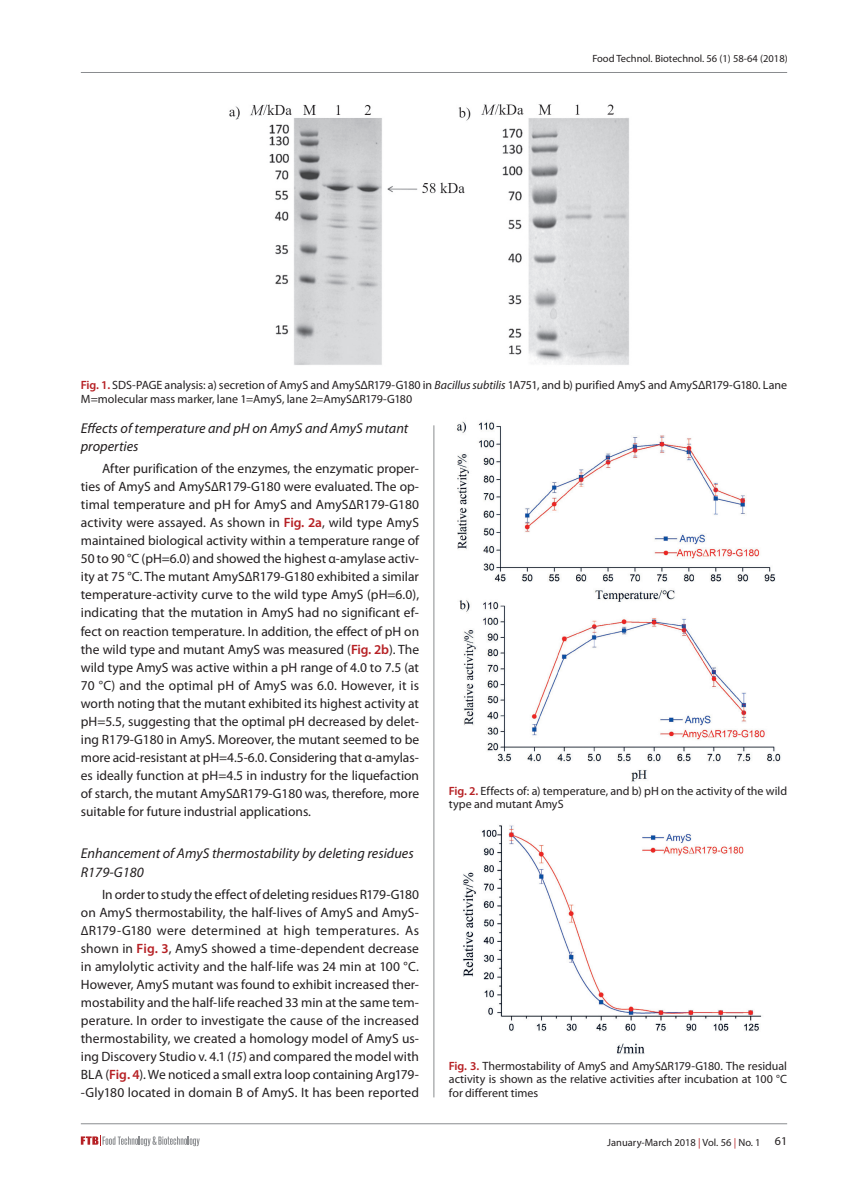
<style>
.page{position:relative;width:851px;height:1191px;background:#fff}
.page>*{position:absolute;margin:0;border:0;box-sizing:border-box;transform-origin:0 0}
.Podnaslov_2{font:italic 14.25px/18px "Myriad Pro";color:#231f20}
.paragraf_TXT{font:13.5px/18px "Myriad Pro";color:#231f20;text-align:justify}
.Slike_i_Tablice{font:12px/13.5px "Myriad Pro";letter-spacing:-.005em;color:#231f20}
.t1{font:10.5px "Myriad Pro";color:#231f20}
.s1{font-weight:600;color:#b62024}
.s2{font-style:italic}
.s3{color:#b62024}
.s4{font-size:12px}
</style>
<div class="page">
<hr style="left:81px;top:72px;width:706px;height:1px;background:#8a8c8f">
<hr style="left:81px;top:1123px;width:706px;height:1px;background:#8a8c8f">
<svg style="left:81px;top:1135px;width:119px;height:11px"></svg>
<hr style="left:433px;top:425px;width:1px;height:672px;background:#8a8c8f">
<img style="left:229px;top:104px;width:400px;height:261px">
<img style="left:457px;top:421px;width:324px;height:361px">
<img style="left:463px;top:825px;width:299px;height:229px">
<p class="t1" style="left:592px;top:53px;width:197px">Food Technol. Biotechnol. 56 (1) 58-64 (2018)</p>
<p class="Slike_i_Tablice" style="left:81px;top:379px;width:707px"><span class="s1">Fig. 1.</span> SDS-PAGE analysis: a) secretion of AmyS and AmySΔR179-G180 in <span class="s2">Bacillus subtilis</span> 1A751, and b) purified AmyS and AmySΔR179-G180. Lane<br>M=molecular mass marker, lane 1=AmyS, lane 2=AmySΔR179-G180</p>
<p class="Podnaslov_2" style="left:81px;top:419px;width:329px">Effects of temperature and pH on AmyS and AmyS mutant properties</p>
<p class="paragraf_TXT" style="left:81px;top:460px;width:340px;text-indent:21px">After purification of the enzymes, the enzymatic proper&shy;ties of AmyS and AmyS∆R179-G180 were evaluated. The op&shy;timal temperature and pH for AmyS and AmyS∆R179-G180 activity were assayed. As shown in <span class="s1">Fig. 2a</span>, wild type AmyS maintained biological activity within a temperature range of 50 to 90 °C (pH=6.0) and showed the highest α-amylase activ&shy;ity at 75 °C. The mutant AmyS∆R179-G180 exhibited a similar temperature-activity curve to the wild type AmyS (pH=6.0), indicating that the mutation in AmyS had no significant ef&shy;fect on reaction temperature. In addition, the effect of pH on the wild type and mutant AmyS was measured (<span class="s1">Fig. 2b</span>). The wild type AmyS was active within a pH range of 4.0 to 7.5 (at 70 °C) and the optimal pH of AmyS was 6.0. However, it is worth noting that the mutant exhibited its highest activity at pH=5.5, suggesting that the optimal pH decreased by delet&shy;ing R179-G180 in AmyS. Moreover, the mutant seemed to be more acid-resistant at pH=4.5-6.0. Considering that α-amylas&shy;es ideally function at pH=4.5 in industry for the liquefaction of starch, the mutant AmyS∆R179-G180 was, therefore, more suitable for future industrial applications.</p>
<p class="Podnaslov_2" style="left:81px;top:845px;width:334px">Enhancement of AmyS thermostability by deleting residues<br>R179-G180</p>
<p class="paragraf_TXT" style="left:81px;top:885px;width:340px;text-indent:21px">In order to study the effect of deleting residues R179-G180 on AmyS thermostability, the half-lives of AmyS and AmyS-∆R179-G180 were determined at high temperatures. As shown in <span class="s1">Fig. 3</span>, AmyS showed a time-dependent decrease in amylolytic activity and the half-life was 24 min at 100 °C.<br>However, AmyS mutant was found to exhibit increased ther&shy;mostability and the half-life reached 33 min at the same tem&shy;perature. In order to investigate the cause of the increased thermostability, we created a homology model of AmyS us&shy;ing Discovery Studio v. 4.1 (<span class="s2">15</span>) and compared the model with BLA (<span class="s1">Fig. 4</span>). We noticed a small extra loop containing Arg179- -Gly180 located in domain B of AmyS. It has been reported</p>
<p class="Slike_i_Tablice" style="left:449px;top:784px;width:339px"><span class="s1">Fig. 2.</span> Effects of: a) temperature, and b) pH on the activity of the wild type and mutant AmyS</p>
<p class="Slike_i_Tablice" style="left:449px;top:1059px;width:340px;text-align:justify"><span class="s1">Fig. 3.</span> Thermostability of AmyS and AmyS∆R179-G180. The residual activity is shown as the relative activities after incubation at 100 °C for different times</p>
<p class="t1" style="left:607px;top:1136px;width:181px">January-March 2018 <span class="s3">|</span> Vol. 56 <span class="s3">|</span> No. 1 <span class="s4">61</span></p>
</div>
